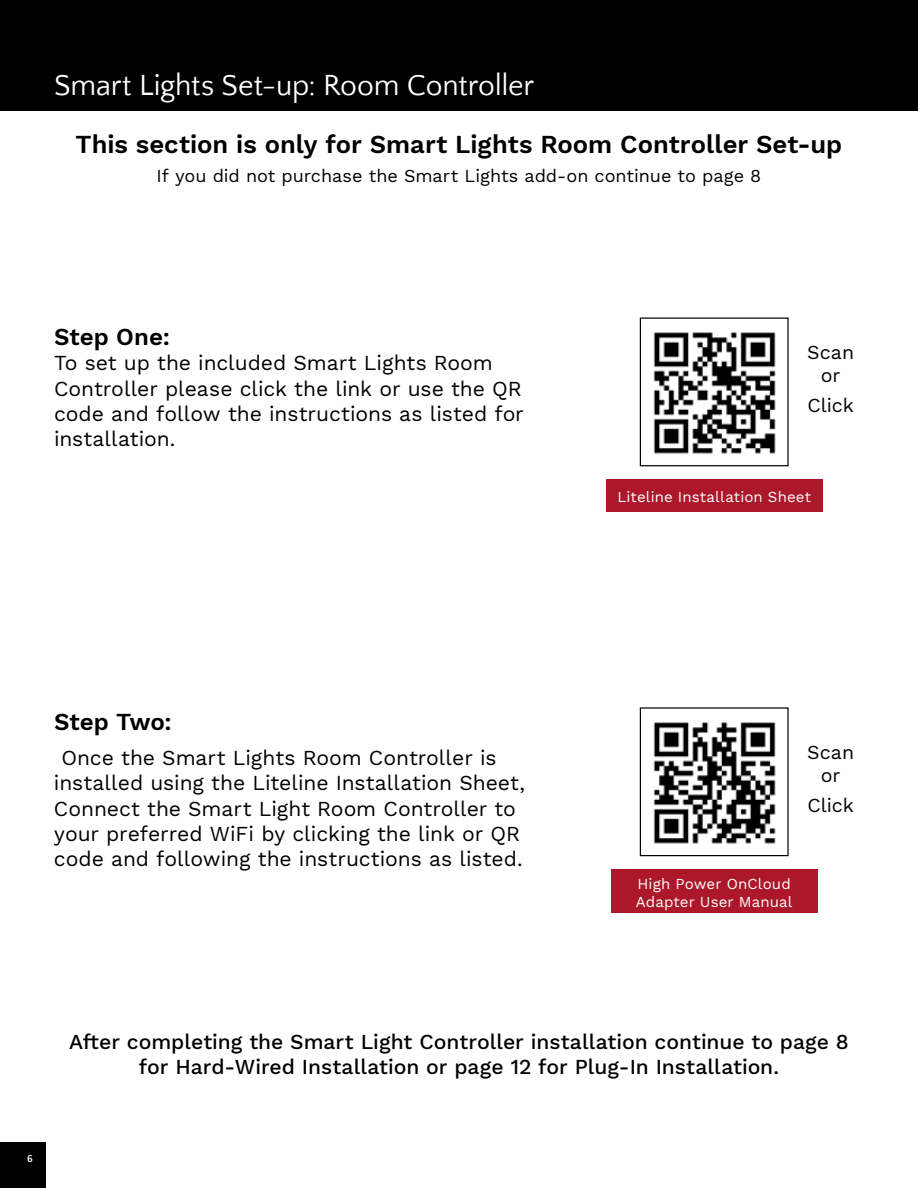
<style>
.page{position:relative;width:918px;height:1188px;background:#fff}
.page>*{position:absolute;margin:0;border:0;box-sizing:border-box;transform-origin:0 0}
.t1{font:30px "Quattrocento Sans";letter-spacing:-.005em;color:#fff}
.t2{font:600 25.5px "Work Sans";color:#000}
.t3{font:600 24px "Work Sans";color:#000}
.t4{font:21px/25.2px "Work Sans";letter-spacing:-.005em;color:#000}
.t5{font:500 21px/25.2px "Work Sans";color:#000;text-align:center}
.t6{font:19.5px/23.4px "Work Sans";color:#000;text-align:center}
.t7{font:18px "Work Sans";letter-spacing:-.005em;color:#000}
.t8{font:15px/18px "Work Sans";letter-spacing:.005em;color:#fff}
.t9{font:700 10.5px "Quattrocento Sans";color:#fff}
</style>
<div class="page">
<div style="left:0;top:1142px;width:46px;height:46px;background:#000"></div>
<div style="left:0;top:0;width:918px;height:111px;background:#000"></div>
<div style="left:606px;top:480px;width:217px;height:32px;background:#ac1829"></div>
<img style="left:653px;top:332px;width:123px;height:122px">
<div style="left:640px;top:318px;width:149px;height:148px;border:1px solid #000"></div>
<img style="left:653px;top:722px;width:123px;height:122px">
<div style="left:640px;top:707px;width:149px;height:149px;border:1px solid #000"></div>
<div style="left:611px;top:869px;width:207px;height:44px;background:#ac1829"></div>
<h1 class="t1" style="left:54px;top:70px;width:482px">Smart Lights Set-up: Room Controller</h1>
<p class="t2" style="left:76px;top:130px;width:768px">This section is only for Smart Lights Room Controller Set-up</p>
<p class="t7" style="left:157px;top:165px;width:606px">If you did not purchase the Smart Lights add-on continue to page 8</p>
<p class="t3" style="left:54px;top:323px;width:117px">Step One:</p>
<p class="t4" style="left:54px;top:352px;width:471px">To set up the included Smart Lights Room Controller please click the link or use the QR code and follow the instructions as listed for installation.</p>
<p class="t6" style="left:807px;top:341px;width:48px">Scan or</p>
<p class="t6" style="left:807px;top:395px;width:48px">Click</p>
<p class="t8" style="left:617px;top:489px;width:195px">Liteline Installation Sheet</p>
<p class="t3" style="left:54px;top:708px;width:119px">Step Two:</p>
<p class="t4" style="left:54px;top:746px;width:472px;text-indent:7px">Once the Smart Lights Room Controller is installed using the Liteline Installation Sheet, Connect the Smart Light Room Controller to your preferred WiFi by clicking the link or QR code and following the instructions as listed.</p>
<p class="t6" style="left:807px;top:741px;width:48px">Scan or</p>
<p class="t6" style="left:807px;top:795px;width:48px">Click</p>
<p class="t8" style="left:636px;top:876px;width:158px">High Power OnCloud<br>Adapter User Manual</p>
<p class="t9" style="left:27px;top:1153px;width:7px">6</p>
<p class="t5" style="left:69px;top:1030px;width:781px">After completing the Smart Light Controller installation continue to page 8 for Hard-Wired Installation or page 12 for Plug-In Installation.</p>
</div>
